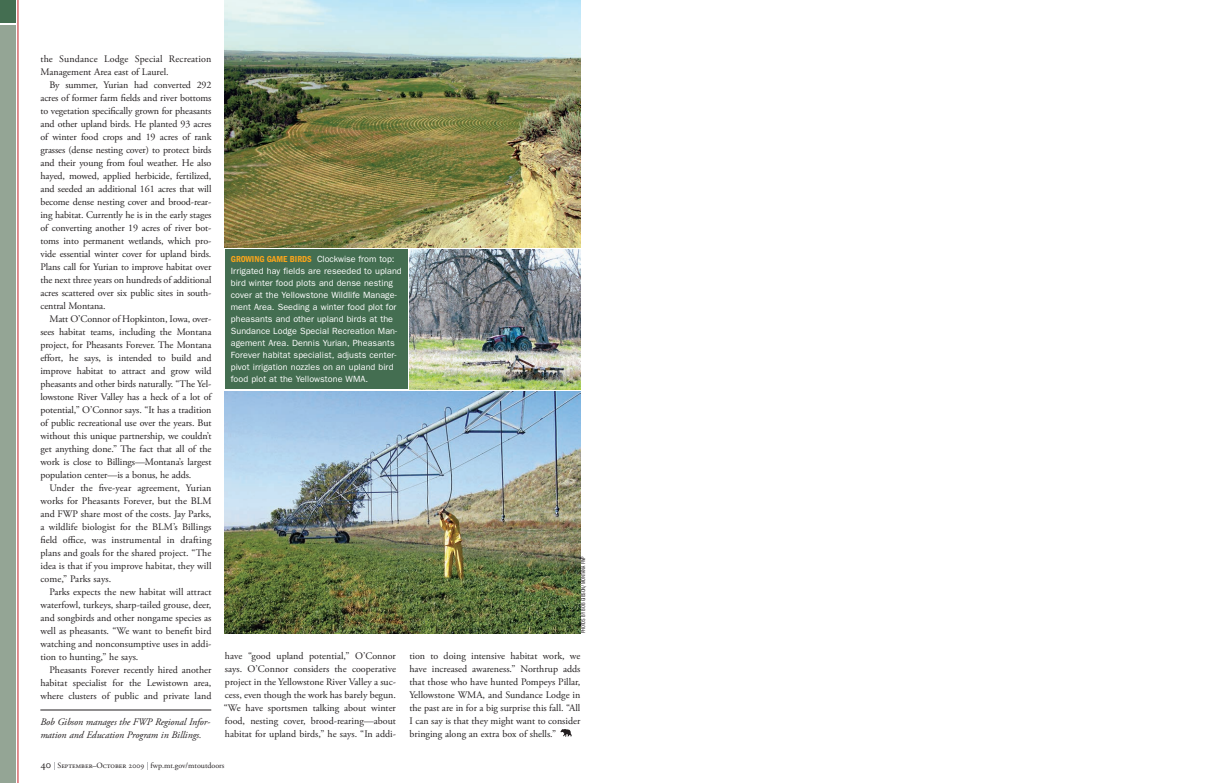
<style>
.page{position:relative;width:1206px;height:783px;background:#fff}
.page>*{position:absolute;margin:0;border:0;box-sizing:border-box;transform-origin:0 0}
.t1{font:10px/13px "Adobe Garamond Pro";color:#231f20;text-align:justify}
.t2{font:italic 10px/13px "Adobe Garamond Pro";letter-spacing:-.005em;color:#231f20}
.t3{font:9px/12px "Franklin Gothic";letter-spacing:.005em;color:#fff}
.t4{font:8px "Adobe Garamond Pro";color:#231f20}
.t5{font:6px "Franklin Gothic Book Cmpr";color:#231f20}
.s1{font-weight:600;font-stretch:condensed;color:#f9a51b}
</style>
<div class="page">
<svg style="left:560px;top:729px;width:12px;height:8px"></svg>
<img style="left:225px;top:0;width:355px;height:247px">
<img style="left:225px;top:391px;width:355px;height:243px">
<img style="left:409px;top:250px;width:171px;height:139px">
<div style="left:225px;top:250px;width:182px;height:139px;background:#446e51"></div>
<hr style="left:18px;top:0;width:1px;height:783px;background:#c62026">
<div style="left:0;top:25px;width:16px;height:758px;background:#94a595"></div>
<div style="left:0;top:0;width:16px;height:23px;background:#446e51"></div>
<hr style="left:40px;top:710px;width:171px;height:1px;background:#231f20">
<p class="t1" style="left:40px;top:53px;width:173px">the Sundance Lodge Special Recreation<br>Management Area east of Laurel.</p>
<p class="t1" style="left:40px;top:79px;width:173px;text-indent:9px">By summer, Yurian had converted 292 acres of former farm fields and river bottoms to vegetation specifically grown for pheasants and other upland birds. He planted 93 acres of winter food crops and 19 acres of rank grasses (dense nesting cover) to protect birds and their young from foul weather. He also hayed, mowed, applied herbicide, fertilized, and seeded an additional 161 acres that will be come dense nesting cover and brood-rear&shy;ing habitat. Currently he is in the early stages of converting another 19 acres of river bot&shy;toms into permanent wetlands, which pro&shy;vide essential winter cover for upland birds.<br>Plans call for Yurian to improve habitat over the next three years on hundreds of addit ional acres scattered over six public sites in south&shy;central Montana.</p>
<p class="t1" style="left:40px;top:313px;width:173px;text-indent:9px">Matt O’Connor of Hopkinton, Iowa, over&shy;sees habitat teams, including the Montana project, for Pheasants Forever. The Montana effort, he says, is intended to build and improve habitat to attract and grow wild pheasants and other birds naturally. “The Yel - lowstone River Valley has a heck of a lot of potential,” O’Connor says. “It has a tradition of public recreational use over the years. But without this unique partnership, we couldn’t get anything done.” The fact that all of the work is close to Billings—Montana’s largest population center—is a bonus, he adds.</p>
<p class="t1" style="left:40px;top:482px;width:173px;text-indent:9px">Under the five-year agreement, Yurian works for Pheasants Forever, but the BLM and FWP share most of the costs. Jay Parks, a wildlife biologist for the BLM’s Billings field office, was instrumental in drafting plans and goals for the shared project. “The idea is that if you improve habitat, they will come,” Parks says.</p>
<p class="t1" style="left:40px;top:586px;width:173px;text-indent:9px">Parks expects the new habitat will attract waterfowl, turkeys, sharp-tailed grouse, deer, and songbirds and other nongame species as well as pheasants. “We want to benefit bird watching and nonconsumptive uses in addi&shy;tion to hunting,” he says.</p>
<p class="t1" style="left:40px;top:664px;width:173px;text-indent:9px">Pheasants Forever recently hired another habitat specialist for the Lewistown area, where clusters of public and private land</p>
<p class="t2" style="left:40px;top:716px;width:171px">Bob Gibson manages the FWP Regional Infor - mation and Education Program in Billings.</p>
<p class="t3" style="left:231px;top:253px;width:172px"><span class="s1">GROWING GAME BIRDS</span> Clockwise from top:<br>Irrigated hay fields are reseeded to upland bird winter food plots and dense nesting cover at the Yellowstone Wildlife Manage - ment Area. Seeding a winter food plot for pheasants and other upland birds at the Sundance Lodge Special Recreation Man - agement Area. Dennis Yurian, Pheasants Forever habitat specialist, adjusts center&shy;pivot irrigation nozzles on an upland bird food plot at the Yellow stone WMA.</p>
<p class="t5" style="left:581px;top:633px;width:79px;rotate:-90deg">PHOTOS BY BOB GIBSON/MONTANA FWP</p>
<p class="t1" style="left:224px;top:651px;width:174px">have “good upland potential,” O’Connor says. O’Connor considers the cooperative project in the Yellowstone River Valley a suc&shy;cess, even though the work has barely begun. “We have sportsmen talking about winter food, nesting cover, brood-rearing—about habitat for upland birds,” he says. “In addi-</p>
<p class="t1" style="left:409px;top:651px;width:173px">tion to doing intensive habitat work, we have increased awareness.” Northrup adds that those who have hunted Pompeys Pillar, Yellowstone WMA, and Sundance Lodge in the past are in for a big surprise this fall. “All I can say is that they might want to consider bringing along an extra box of shells.”</p>
<p class="t4" style="left:57px;top:763px;width:70px">September–October</p>
<p class="t4" style="left:151px;top:763px;width:75px">fwp.mt.gov/mtoutdoors</p>
</div>
